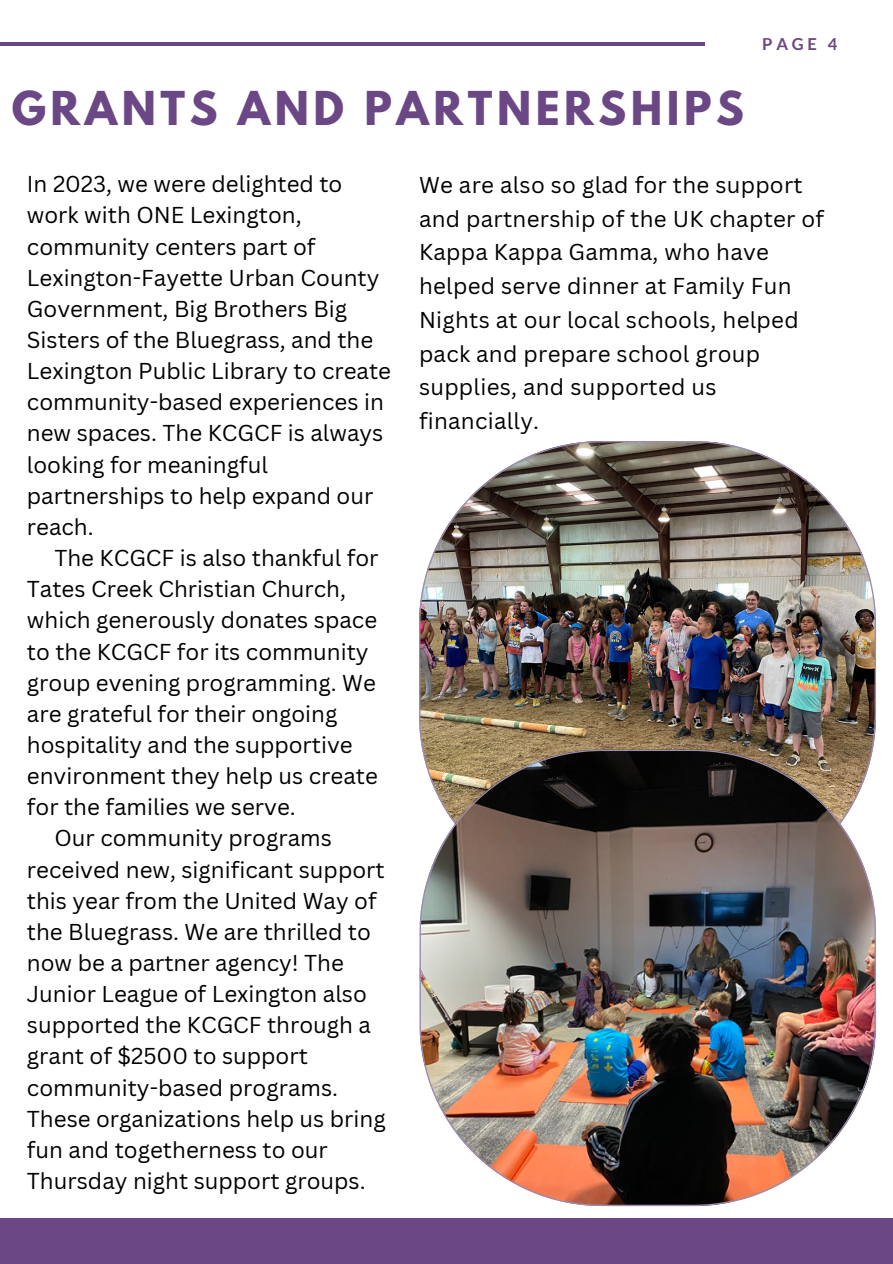
<style>
.page{position:relative;width:893px;height:1264px;background:#fff}
.page>*{position:absolute;margin:0;border:0;box-sizing:border-box;transform-origin:0 0}
.t1{font:700 41.4px "League Spartan";letter-spacing:.11em;color:#6b4885}
.t2{font:22.35px/33.8px "Canva Sans";color:#000}
.t3{font:700 16.5px "Lato";color:#6b4885}
</style>
<div class="page">
<div style="left:0;top:1218px;width:892px;height:45px;background:#6b4885"></div>
<hr style="left:0;top:42px;width:704px;height:3px;background:#6b4885">
<img style="left:419px;top:441px;width:456px;height:308px">
<img style="left:419px;top:749px;width:456px;height:456px">
<h1 class="t1" style="left:12px;top:87px;width:733px">GRANTS AND PARTNERSHIPS</h1>
<h2 class="t3" style="left:762px;top:33px;width:77px">PAGE 4</h2>
<h2 class="t2" style="left:27px;top:167px;width:317px">In 2023, we were delighted to</h2>
<h2 class="t2" style="left:27px;top:198px;width:276px">work with ONE Lexington,</h2>
<h2 class="t2" style="left:27px;top:229px;width:290px">community centers part of</h2>
<h2 class="t2" style="left:27px;top:260px;width:354px">Lexington-Fayette Urban County</h2>
<h2 class="t2" style="left:27px;top:291px;width:322px">Government, Big Brothers Big</h2>
<h2 class="t2" style="left:27px;top:322px;width:348px">Sisters of the Bluegrass, and the</h2>
<h2 class="t2" style="left:27px;top:353px;width:365px">Lexington Public Library to create</h2>
<h2 class="t2" style="left:27px;top:385px;width:358px">community-based experiences in</h2>
<h2 class="t2" style="left:27px;top:416px;width:358px">new spaces. The KCGCF is always</h2>
<h2 class="t2" style="left:27px;top:447px;width:242px">looking for meaningful</h2>
<h2 class="t2" style="left:27px;top:478px;width:348px">partnerships to help expand our</h2>
<h2 class="t2" style="left:27px;top:509px;width:68px">reach.</h2>
<h2 class="t2" style="left:54px;top:540px;width:325px">The KCGCF is also thankful for</h2>
<h2 class="t2" style="left:27px;top:571px;width:320px">Tates Creek Christian Church,</h2>
<h2 class="t2" style="left:27px;top:603px;width:352px">which generously donates space</h2>
<h2 class="t2" style="left:27px;top:634px;width:343px">to the KCGCF for its community</h2>
<h2 class="t2" style="left:27px;top:665px;width:350px">group evening programming. We</h2>
<h2 class="t2" style="left:27px;top:696px;width:312px">are grateful for their ongoing</h2>
<h2 class="t2" style="left:27px;top:727px;width:327px">hospitality and the supportive</h2>
<h2 class="t2" style="left:27px;top:758px;width:352px">environment they help us create</h2>
<h2 class="t2" style="left:27px;top:789px;width:270px">for the families we serve.</h2>
<h2 class="t2" style="left:54px;top:820px;width:279px">Our community programs</h2>
<h2 class="t2" style="left:27px;top:852px;width:359px">received new, significant support</h2>
<h2 class="t2" style="left:27px;top:883px;width:351px">this year from the United Way of</h2>
<h2 class="t2" style="left:27px;top:914px;width:345px">the Bluegrass. We are thrilled to</h2>
<h2 class="t2" style="left:27px;top:945px;width:318px">now be a partner agency! The</h2>
<h2 class="t2" style="left:27px;top:976px;width:341px">Junior League of Lexington also</h2>
<h2 class="t2" style="left:27px;top:1007px;width:345px">supported the KCGCF through a</h2>
<h2 class="t2" style="left:27px;top:1038px;width:282px">grant of $2500 to support</h2>
<h2 class="t2" style="left:27px;top:1069px;width:312px">community-based programs.</h2>
<h2 class="t2" style="left:27px;top:1101px;width:360px">These organizations help us bring</h2>
<h2 class="t2" style="left:27px;top:1132px;width:302px">fun and togetherness to our</h2>
<h2 class="t2" style="left:27px;top:1163px;width:340px">Thursday night support groups.</h2>
<p class="t2" style="left:419px;top:167px;width:406px">We are also so glad for the support and partnership of the UK chapter of<br>Kappa Kappa Gamma, who have helped serve dinner at Family Fun<br>Nights at our local schools, helped pack and prepare school group supplies, and supported us financially.</p>
</div>
